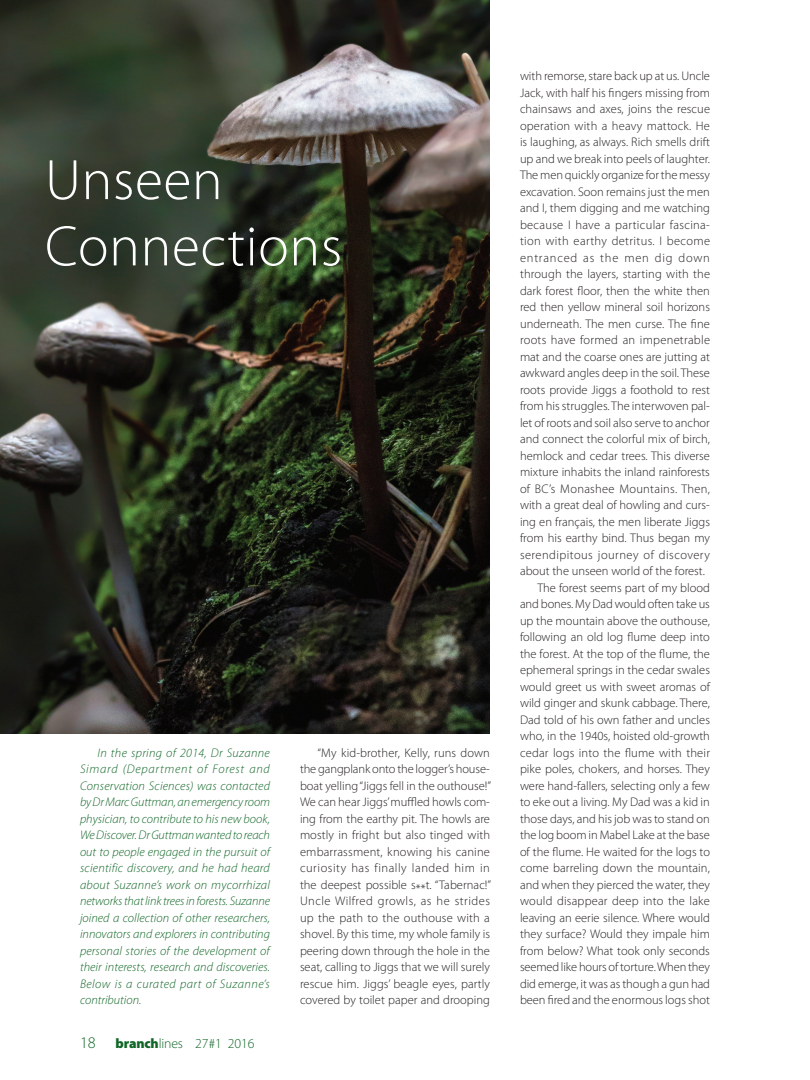
<style>
.page{position:relative;width:810px;height:1080px;background:#fff}
.page>*{position:absolute;margin:0;border:0;box-sizing:border-box;transform-origin:0 0}
.green_headline{font:300 57.5px/66.2px "Myriad Pro";letter-spacing:.01em;color:#fff}
.t1{font:300 16.25px "Myriad Pro";color:#106626}
.t2{font:300 13.75px "Myriad Pro";letter-spacing:-.005em;color:#106626}
.Body{font:300 12.5px/16.5px "Myriad Pro";color:#231f20;text-align:justify}
.Body-2{font:italic 300 12.5px/16.5px "Myriad Pro";letter-spacing:.02em;color:#106626;text-align:justify}
.s1{font-weight:900}
</style>
<div class="page">
<img style="left:0;top:0;width:490px;height:733px">
<p class="green_headline" style="left:45px;top:146px;width:299px">Unseen<br>Connections</p>
<p class="Body-2" style="left:80px;top:745px;width:192px;text-indent:18px">In the spring of 2014, Dr Suzanne Simard (Department of Forest and Conservation Sciences) was contacted by Dr Marc Guttman, an emergency room physician, to contribute to his new book, We Discover. Dr Guttman wanted to reach out to people engaged in the pursuit of scientific discovery, and he had heard about Suzanne’s work on mycorrhizal networks that link trees in forests. Suzanne joined a collection of other researchers, innovators and explorers in contributing personal stories of the development of their interests, research and discoveries.<br>Below is a curated part of Suzanne’s contribution.</p>
<p class="Body" style="left:300px;top:744px;width:193px;text-indent:18px">“My kid-brother, Kelly, runs down the gangplank onto the logger’s house&shy;boat yelling “Jiggs fell in the outhouse!” We can hear Jiggs’ muffled howls com&shy;ing from the earthy pit. The howls are mostly in fright but also tinged with embarrassment, knowing his canine curiosity has finally landed him in the deepest possible s**t. “Tabernac!” Uncle Wilfred growls, as he strides up the path to the outhouse with a shovel. By this time, my whole family is peering down through the hole in the seat, calling to Jiggs that we will surely rescue him. Jiggs’ beagle eyes, partly covered by toilet paper and drooping</p>
<h2 class="t1" style="left:80px;top:1033px;width:17px">18</h2>
<p class="t2" style="left:116px;top:1035px;width:141px"><span class="s1">branch</span>lines 27#1 2016</p>
<p class="Body" style="left:520px;top:68px;width:192px">with remorse, stare back up at us. Uncle Jack, with half his fingers missing from chainsaws and axes, joins the rescue operation with a heavy mattock. He is laughing, as always. Rich smells drift up and we break into peels of laughter.<br>The men quickly organize for the messy excavation. Soon remains just the men and I, them digging and me watching because I have a particular fascina&shy;tion with earthy detritus. I become entranced as the men dig down through the layers, starting with the dark forest floor, then the white then red then yellow mineral soil horizons underneath. The men curse. The fine roots have formed an impenetrable mat and the coarse ones are jutting at awkward angles deep in the soil. These roots provide Jiggs a foothold to rest from his struggles. The interwoven pal&shy;let of roots and soil also serve to anchor and connect the colorful mix of birch, hemlock and cedar trees. This diverse mixture inhabits the inland rainforests of BC’s Monashee Mountains. Then, with a great deal of howling and curs&shy;ing en français, the men liberate Jiggs from his earthy bind. Thus began my serendipitous journey of discovery about the unseen world of the forest.</p>
<p class="Body" style="left:520px;top:579px;width:192px;text-indent:18px">The forest seems part of my blood and bones. My Dad would often take us up the mountain above the outhouse, following an old log flume deep into the forest. At the top of the flume, the ephemeral springs in the cedar swales would greet us with sweet aromas of wild ginger and skunk cabbage. There, Dad told of his own father and uncles who, in the 1940s, hoisted old-growth cedar logs into the flume with their pike poles, chokers, and horses. They were hand-fallers, selecting only a few to eke out a living. My Dad was a kid in those days, and his job was to stand on the log boom in Mabel Lake at the base of the flume. He waited for the logs to come barreling down the mountain, and when they pierced the water, they would disappear deep into the lake leaving an eerie silence. Where would they surface? Would they impale him from below? What took only seconds seemed like hours of torture. When they did emerge, it was as though a gun had been fired and the enormous logs shot</p>
</div>
